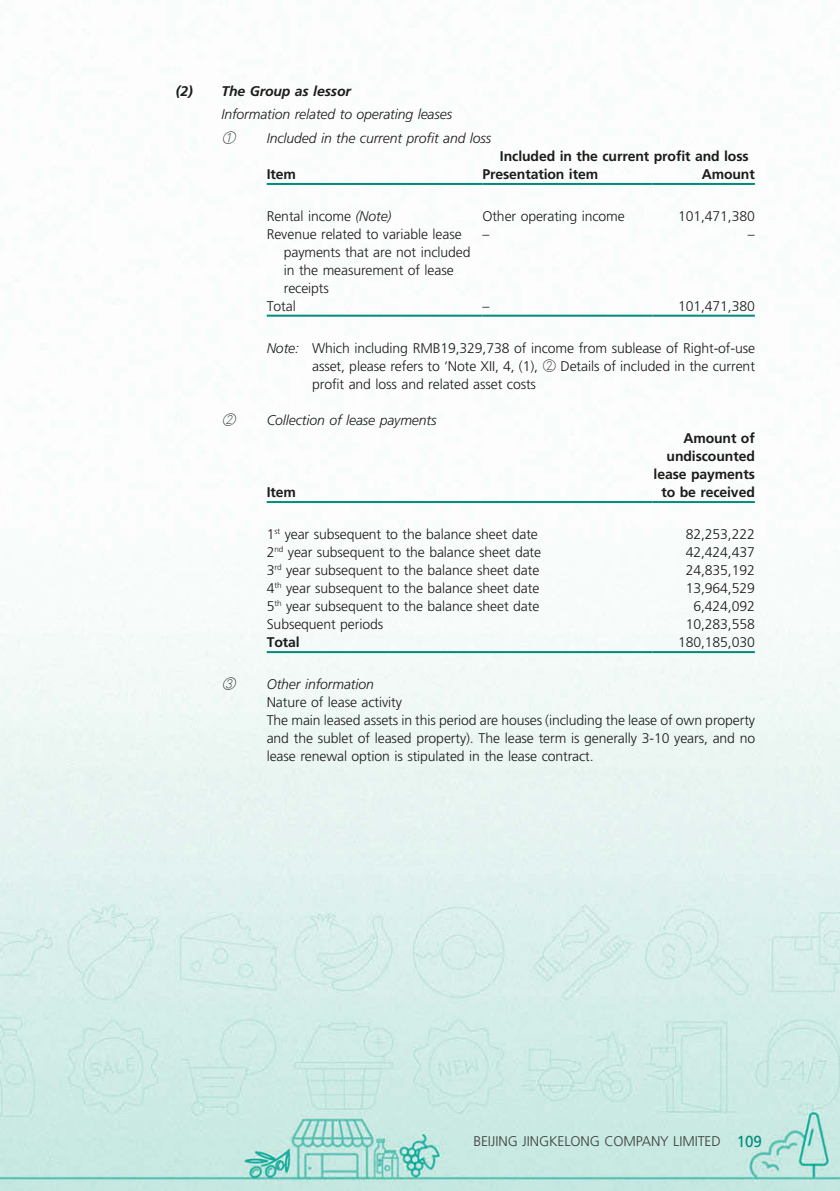
<style>
.page{position:relative;width:840px;height:1191px;background:#fff}
.page>*{position:absolute;margin:0;border:0;box-sizing:border-box;transform-origin:0 0}
.t1{font:300 14px/18px "Frutiger LT Std";letter-spacing:-.01em;color:#1c1c1b}
.t2{font:700 14px/18px "Frutiger LT Std";letter-spacing:-.01em;color:#1c1c1b}
.t3{font:italic 300 14px "Frutiger LT Std";letter-spacing:-.01em;color:#1c1c1b}
.t4{font:300 14px "Frutiger LT Std";letter-spacing:-.01em;color:#3c3c3b}
.t5{font:italic 700 14px "Frutiger LT Std";letter-spacing:-.01em;color:#1c1c1b}
.t6{font:italic 300 14px "M Hei HK";color:#1c1c1b}
.s1{font-style:italic}
.s2{font-family:"M Hei HK"}
.s3{font-weight:400;font-size:16px;color:#008b7b}
</style>
<div class="page">
<img style="left:0;top:182px;width:839px;height:1009px">
<hr style="left:266px;top:183px;width:216px;height:2px;background:#008b7b">
<hr style="left:482px;top:183px;width:170px;height:2px;background:#008b7b">
<hr style="left:652px;top:183px;width:102px;height:2px;background:#008b7b">
<hr style="left:266px;top:315px;width:216px;height:2px;background:#008b7b">
<hr style="left:482px;top:315px;width:170px;height:2px;background:#008b7b">
<hr style="left:652px;top:315px;width:102px;height:2px;background:#008b7b">
<hr style="left:266px;top:501px;width:386px;height:2px;background:#008b7b">
<hr style="left:652px;top:501px;width:102px;height:2px;background:#008b7b">
<hr style="left:266px;top:651px;width:386px;height:2px;background:#008b7b">
<hr style="left:652px;top:651px;width:102px;height:2px;background:#008b7b">
<p class="t5" style="left:176px;top:82px;width:176px">(2) The Group as lessor</p>
<p class="t3" style="left:221px;top:106px;width:232px">Information related to operating leases</p>
<p class="t6" style="left:221px;top:128px;width:20px">①</p>
<p class="t3" style="left:266px;top:130px;width:226px">Included in the current profit and loss</p>
<p class="t2" style="left:266px;top:165px;width:31px">Item</p>
<p class="t2" style="left:482px;top:147px;width:268px;text-indent:18px">Included in the current profit and loss<br>Presentation item</p>
<p class="t2" style="left:701px;top:165px;width:55px">Amount</p>
<p class="t1" style="left:266px;top:207px;width:126px">Rental income <span class="s1">(Note)</span></p>
<p class="t1" style="left:482px;top:207px;width:144px">Other operating income</p>
<p class="t1" style="left:677px;top:207px;width:78px">101,471,380</p>
<p class="t1" style="left:283px;top:225px;width:188px;text-indent:-17px">Revenue related to variable lease payments that are not included in the measurement of lease receipts</p>
<p class="t1" style="left:482px;top:225px;width:8px">–</p>
<p class="t1" style="left:747px;top:225px;width:8px">–</p>
<p class="t1" style="left:266px;top:297px;width:31px">Total</p>
<p class="t1" style="left:482px;top:297px;width:8px">–</p>
<p class="t1" style="left:677px;top:297px;width:78px">101,471,380</p>
<p class="t1" style="left:312px;top:339px;width:444px;text-align:justify;text-indent:-45px"><span class="s1">Note:</span> Which including RMB19,329,738 of income from sublease of Right-of-use asset, please refers to ‘Note XII, 4, (1), <span class="s2">②</span> Details of included in the current profit and loss and related asset costs</p>
<p class="t6" style="left:221px;top:410px;width:20px">②</p>
<p class="t3" style="left:266px;top:412px;width:171px">Collection of lease payments</p>
<p class="t2" style="left:266px;top:483px;width:31px">Item</p>
<p class="t2" style="left:653px;top:429px;width:103px;text-align:right">Amount of undiscounted lease payments to be received</p>
<p class="t1" style="left:266px;top:525px;width:272px">1<sup>st</sup> year subsequent to the balance sheet date</p>
<p class="t1" style="left:685px;top:525px;width:71px">82,253,222</p>
<p class="t1" style="left:266px;top:543px;width:276px">2<sup>nd</sup> year subsequent to the balance sheet date</p>
<p class="t1" style="left:685px;top:543px;width:71px">42,424,437</p>
<p class="t1" style="left:266px;top:561px;width:274px">3<sup>rd</sup> year subsequent to the balance sheet date</p>
<p class="t1" style="left:685px;top:561px;width:71px">24,835,192</p>
<p class="t1" style="left:266px;top:579px;width:274px">4<sup>th</sup> year subsequent to the balance sheet date</p>
<p class="t1" style="left:685px;top:579px;width:71px">13,964,529</p>
<p class="t1" style="left:266px;top:597px;width:274px">5<sup>th</sup> year subsequent to the balance sheet date</p>
<p class="t1" style="left:693px;top:597px;width:63px">6,424,092</p>
<p class="t1" style="left:266px;top:615px;width:118px">Subsequent periods</p>
<p class="t1" style="left:685px;top:615px;width:71px">10,283,558</p>
<p class="t2" style="left:266px;top:633px;width:35px">Total</p>
<p class="t1" style="left:677px;top:633px;width:78px">180,185,030</p>
<p class="t6" style="left:221px;top:674px;width:20px">③</p>
<p class="t3" style="left:266px;top:676px;width:109px">Other information</p>
<p class="t1" style="left:266px;top:693px;width:489px">Nature of lease activity<br>The main leased assets in this period are houses (including the lease of own property and the sublet of leased property). The lease term is generally 3-10 years, and no lease renewal option is stipulated in the lease contract.</p>
<p class="t4" style="left:473px;top:1133px;width:290px">BEIJING JINGKELONG COMPANY LIMITED <span class="s3">109</span></p>
</div>
